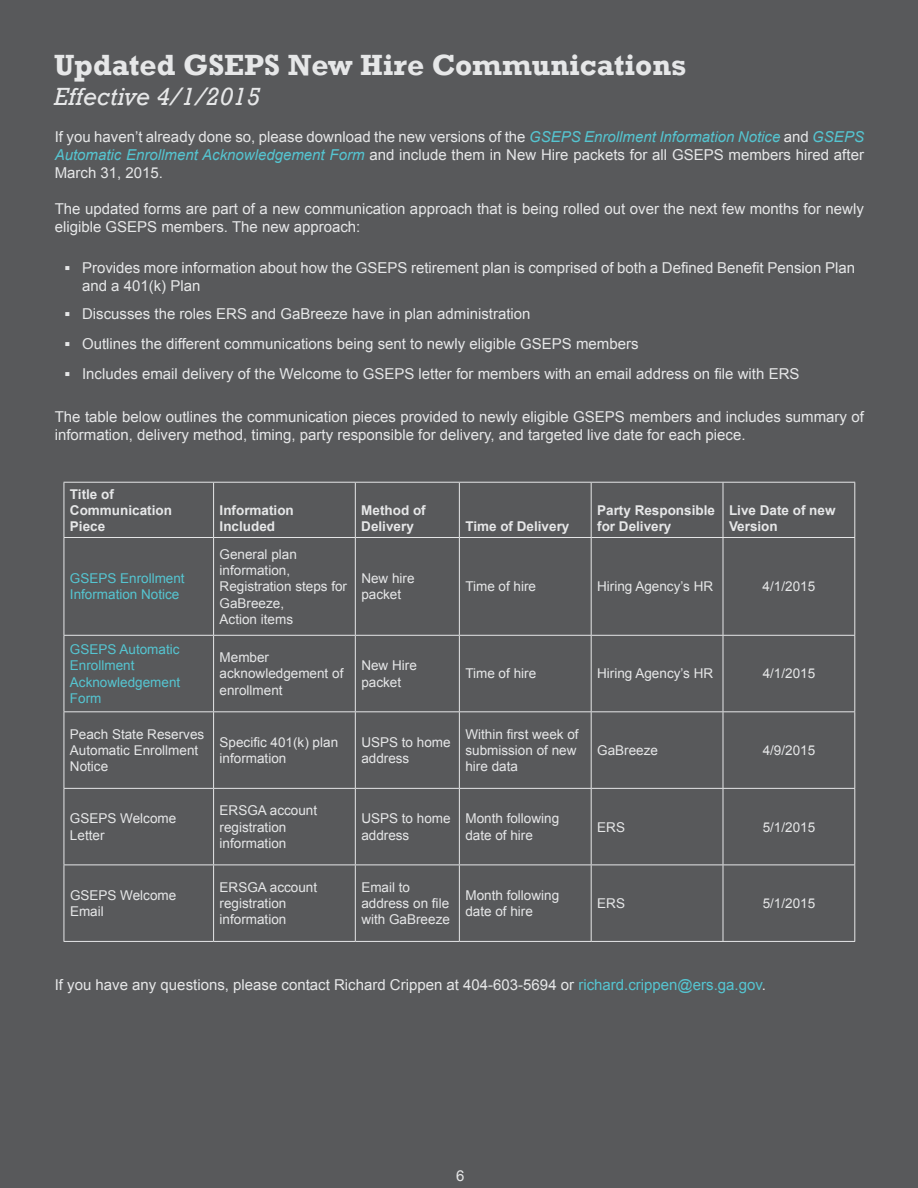
<style>
.page{position:relative;width:918px;height:1188px;background:#58595b}
.page>*{position:absolute;margin:0;border:0;box-sizing:border-box;transform-origin:0 0}
.t1{font:700 30px "Rockwell";color:#e6e7e8}
.t2{font:italic 25.5px "Rockwell";color:#e6e7e8}
.t3{font:15px/18px "Arial";color:#e6e7e8}
.t4{font:13.5px/16.2px "Arial";color:#e6e7e8}
.t5{font:700 13.5px/16.2px "Arial";color:#e6e7e8}
.t6{font:13.5px/16.2px "Arial";color:#55c5d1}
.s1{font-style:italic;color:#55c5d1}
.s2{font-weight:700}
.s3{color:#55c5d1}
</style>
<div class="page">
<hr style="left:64px;top:482px;width:150px;height:1px;background:#e6e7e8">
<hr style="left:64px;top:483px;width:1px;height:54px;background:#e6e7e8">
<hr style="left:214px;top:482px;width:141px;height:1px;background:#e6e7e8">
<hr style="left:213px;top:483px;width:1px;height:54px;background:#e6e7e8">
<hr style="left:355px;top:482px;width:104px;height:1px;background:#e6e7e8">
<hr style="left:355px;top:483px;width:1px;height:54px;background:#e6e7e8">
<hr style="left:459px;top:482px;width:132px;height:1px;background:#e6e7e8">
<hr style="left:459px;top:483px;width:1px;height:54px;background:#e6e7e8">
<hr style="left:591px;top:482px;width:132px;height:1px;background:#e6e7e8">
<hr style="left:591px;top:483px;width:1px;height:54px;background:#e6e7e8">
<hr style="left:723px;top:482px;width:132px;height:1px;background:#e6e7e8">
<hr style="left:723px;top:483px;width:1px;height:54px;background:#e6e7e8">
<hr style="left:854px;top:483px;width:1px;height:54px;background:#e6e7e8">
<hr style="left:64px;top:537px;width:150px;height:1px;background:#e6e7e8">
<hr style="left:64px;top:538px;width:1px;height:97px;background:#e6e7e8">
<hr style="left:214px;top:537px;width:141px;height:1px;background:#e6e7e8">
<hr style="left:213px;top:538px;width:1px;height:97px;background:#e6e7e8">
<hr style="left:355px;top:537px;width:104px;height:1px;background:#e6e7e8">
<hr style="left:355px;top:538px;width:1px;height:97px;background:#e6e7e8">
<hr style="left:459px;top:537px;width:132px;height:1px;background:#e6e7e8">
<hr style="left:459px;top:538px;width:1px;height:97px;background:#e6e7e8">
<hr style="left:591px;top:537px;width:132px;height:1px;background:#e6e7e8">
<hr style="left:591px;top:538px;width:1px;height:97px;background:#e6e7e8">
<hr style="left:723px;top:537px;width:132px;height:1px;background:#e6e7e8">
<hr style="left:723px;top:538px;width:1px;height:97px;background:#e6e7e8">
<hr style="left:854px;top:538px;width:1px;height:97px;background:#e6e7e8">
<hr style="left:64px;top:635px;width:150px;height:1px;background:#e6e7e8">
<hr style="left:64px;top:636px;width:1px;height:75px;background:#e6e7e8">
<hr style="left:214px;top:635px;width:141px;height:1px;background:#e6e7e8">
<hr style="left:213px;top:636px;width:1px;height:75px;background:#e6e7e8">
<hr style="left:355px;top:635px;width:104px;height:1px;background:#e6e7e8">
<hr style="left:355px;top:636px;width:1px;height:75px;background:#e6e7e8">
<hr style="left:459px;top:635px;width:132px;height:1px;background:#e6e7e8">
<hr style="left:459px;top:636px;width:1px;height:75px;background:#e6e7e8">
<hr style="left:591px;top:635px;width:132px;height:1px;background:#e6e7e8">
<hr style="left:591px;top:636px;width:1px;height:75px;background:#e6e7e8">
<hr style="left:723px;top:635px;width:132px;height:1px;background:#e6e7e8">
<hr style="left:723px;top:636px;width:1px;height:75px;background:#e6e7e8">
<hr style="left:854px;top:636px;width:1px;height:75px;background:#e6e7e8">
<hr style="left:64px;top:711px;width:150px;height:1px;background:#e6e7e8">
<hr style="left:64px;top:712px;width:1px;height:76px;background:#e6e7e8">
<hr style="left:214px;top:711px;width:141px;height:1px;background:#e6e7e8">
<hr style="left:213px;top:712px;width:1px;height:76px;background:#e6e7e8">
<hr style="left:355px;top:711px;width:104px;height:1px;background:#e6e7e8">
<hr style="left:355px;top:712px;width:1px;height:76px;background:#e6e7e8">
<hr style="left:459px;top:711px;width:132px;height:1px;background:#e6e7e8">
<hr style="left:459px;top:712px;width:1px;height:76px;background:#e6e7e8">
<hr style="left:591px;top:711px;width:132px;height:1px;background:#e6e7e8">
<hr style="left:591px;top:712px;width:1px;height:76px;background:#e6e7e8">
<hr style="left:723px;top:711px;width:132px;height:1px;background:#e6e7e8">
<hr style="left:723px;top:712px;width:1px;height:76px;background:#e6e7e8">
<hr style="left:854px;top:712px;width:1px;height:76px;background:#e6e7e8">
<hr style="left:64px;top:788px;width:150px;height:1px;background:#e6e7e8">
<hr style="left:64px;top:789px;width:1px;height:76px;background:#e6e7e8">
<hr style="left:214px;top:788px;width:141px;height:1px;background:#e6e7e8">
<hr style="left:213px;top:789px;width:1px;height:76px;background:#e6e7e8">
<hr style="left:355px;top:788px;width:104px;height:1px;background:#e6e7e8">
<hr style="left:355px;top:789px;width:1px;height:76px;background:#e6e7e8">
<hr style="left:459px;top:788px;width:132px;height:1px;background:#e6e7e8">
<hr style="left:459px;top:789px;width:1px;height:76px;background:#e6e7e8">
<hr style="left:591px;top:788px;width:132px;height:1px;background:#e6e7e8">
<hr style="left:591px;top:789px;width:1px;height:76px;background:#e6e7e8">
<hr style="left:723px;top:788px;width:132px;height:1px;background:#e6e7e8">
<hr style="left:723px;top:789px;width:1px;height:76px;background:#e6e7e8">
<hr style="left:854px;top:789px;width:1px;height:76px;background:#e6e7e8">
<hr style="left:64px;top:865px;width:150px;height:1px;background:#e6e7e8">
<hr style="left:64px;top:865px;width:1px;height:76px;background:#e6e7e8">
<hr style="left:214px;top:865px;width:141px;height:1px;background:#e6e7e8">
<hr style="left:213px;top:865px;width:1px;height:76px;background:#e6e7e8">
<hr style="left:355px;top:865px;width:104px;height:1px;background:#e6e7e8">
<hr style="left:355px;top:865px;width:1px;height:76px;background:#e6e7e8">
<hr style="left:459px;top:865px;width:132px;height:1px;background:#e6e7e8">
<hr style="left:459px;top:865px;width:1px;height:76px;background:#e6e7e8">
<hr style="left:591px;top:865px;width:132px;height:1px;background:#e6e7e8">
<hr style="left:591px;top:865px;width:1px;height:76px;background:#e6e7e8">
<hr style="left:723px;top:865px;width:132px;height:1px;background:#e6e7e8">
<hr style="left:723px;top:865px;width:1px;height:76px;background:#e6e7e8">
<hr style="left:854px;top:865px;width:1px;height:76px;background:#e6e7e8">
<hr style="left:64px;top:941px;width:150px;height:1px;background:#e6e7e8">
<hr style="left:214px;top:941px;width:141px;height:1px;background:#e6e7e8">
<hr style="left:355px;top:941px;width:104px;height:1px;background:#e6e7e8">
<hr style="left:459px;top:941px;width:132px;height:1px;background:#e6e7e8">
<hr style="left:591px;top:941px;width:132px;height:1px;background:#e6e7e8">
<hr style="left:723px;top:941px;width:132px;height:1px;background:#e6e7e8">
<h1 class="t1" style="left:54px;top:46px;width:634px">Updated GSEPS New Hire Communications</h1>
<h2 class="t2" style="left:54px;top:82px;width:208px">Effective 4/1/2015</h2>
<p class="t3" style="left:55px;top:128px;width:811px;text-align:justify">If you haven’t already done so, please download the new versions of the <span class="s1">GSEPS Enrollment Information Notice</span> and <span class="s1">GSEPS Automatic Enrollment Acknowledgement Form</span> and include them in New Hire packets for all GSEPS members hired after March 31, 2015.</p>
<p class="t3" style="left:55px;top:200px;width:811px">The updated forms are part of a new communication approach that is being rolled out over the next few months for newly eligible GSEPS members. The new approach:</p>
<p class="t3" style="left:82px;top:259px;width:775px;text-indent:-17px"><span class="s2">▪</span> Provides more information about how the GSEPS retirement plan is comprised of both a Defined Benefit Pension Plan and a 401(k) Plan</p>
<p class="t3" style="left:65px;top:305px;width:467px"><span class="s2">▪</span> Discusses the roles ERS and GaBreeze have in plan administration</p>
<p class="t3" style="left:65px;top:335px;width:575px"><span class="s2">▪</span> Outlines the different communications being sent to newly eligible GSEPS members</p>
<p class="t3" style="left:65px;top:365px;width:736px"><span class="s2">▪</span> Includes email delivery of the Welcome to GSEPS letter for members with an email address on file with ERS</p>
<p class="t3" style="left:55px;top:408px;width:811px">The table below outlines the communication pieces provided to newly eligible GSEPS members and includes summary of information, delivery method, timing, party responsible for delivery, and targeted live date for each piece.</p>
<p class="t5" style="left:70px;top:487px;width:104px">Title of<br>Communication<br>Piece</p>
<p class="t6" style="left:70px;top:571px;width:116px">GSEPS Enrollment<br>Information Notice</p>
<p class="t5" style="left:220px;top:503px;width:76px">Information<br>Included</p>
<p class="t5" style="left:361px;top:503px;width:66px">Method of<br>Delivery</p>
<p class="t5" style="left:465px;top:519px;width:106px">Time of Delivery</p>
<p class="t5" style="left:597px;top:503px;width:119px">Party Responsible for Delivery</p>
<p class="t5" style="left:729px;top:503px;width:108px">Live Date of new<br>Version</p>
<p class="t4" style="left:220px;top:546px;width:129px">General plan information,<br>Registration steps for<br>GaBreeze,<br>Action items</p>
<p class="t4" style="left:361px;top:571px;width:55px">New hire packet</p>
<p class="t4" style="left:465px;top:579px;width:72px">Time of hire</p>
<p class="t4" style="left:597px;top:579px;width:118px">Hiring Agency’s HR</p>
<p class="t4" style="left:763px;top:579px;width:54px">4/1/2015</p>
<p class="t6" style="left:70px;top:641px;width:112px">GSEPS Automatic<br>Enrollment<br>Acknowledgement<br>Form</p>
<p class="t4" style="left:220px;top:650px;width:125px">Member acknowledgement of enrollment</p>
<p class="t4" style="left:361px;top:658px;width:57px">New Hire packet</p>
<p class="t4" style="left:465px;top:666px;width:72px">Time of hire</p>
<p class="t4" style="left:597px;top:666px;width:118px">Hiring Agency’s HR</p>
<p class="t4" style="left:763px;top:666px;width:54px">4/1/2015</p>
<p class="t4" style="left:70px;top:726px;width:136px">Peach State Reserves<br>Automatic Enrollment<br>Notice</p>
<p class="t4" style="left:220px;top:734px;width:120px">Specific 401(k) plan information</p>
<p class="t4" style="left:361px;top:734px;width:91px">USPS to home address</p>
<p class="t4" style="left:465px;top:726px;width:115px">Within first week of submission of new hire data</p>
<p class="t4" style="left:597px;top:742px;width:62px">GaBreeze</p>
<p class="t4" style="left:763px;top:742px;width:54px">4/9/2015</p>
<p class="t4" style="left:70px;top:811px;width:108px">GSEPS Welcome<br>Letter</p>
<p class="t4" style="left:220px;top:803px;width:99px">ERSGA account registration information</p>
<p class="t4" style="left:361px;top:811px;width:91px">USPS to home address</p>
<p class="t4" style="left:465px;top:811px;width:95px">Month following date of hire</p>
<p class="t4" style="left:597px;top:819px;width:29px">ERS</p>
<p class="t4" style="left:763px;top:819px;width:54px">5/1/2015</p>
<p class="t4" style="left:70px;top:887px;width:108px">GSEPS Welcome<br>Email</p>
<p class="t4" style="left:220px;top:879px;width:99px">ERSGA account registration information</p>
<p class="t4" style="left:361px;top:879px;width:90px">Email to address on file with GaBreeze</p>
<p class="t4" style="left:465px;top:887px;width:95px">Month following date of hire</p>
<p class="t4" style="left:597px;top:895px;width:29px">ERS</p>
<p class="t4" style="left:763px;top:895px;width:54px">5/1/2015</p>
<p class="t3" style="left:55px;top:976px;width:713px">If you have any questions, please contact Richard Crippen at 404-603-5694 or <span class="s3">richard.crippen@ers.ga.gov</span>.</p>
<p class="t3" style="left:456px;top:1167px;width:10px">6</p>
</div>
